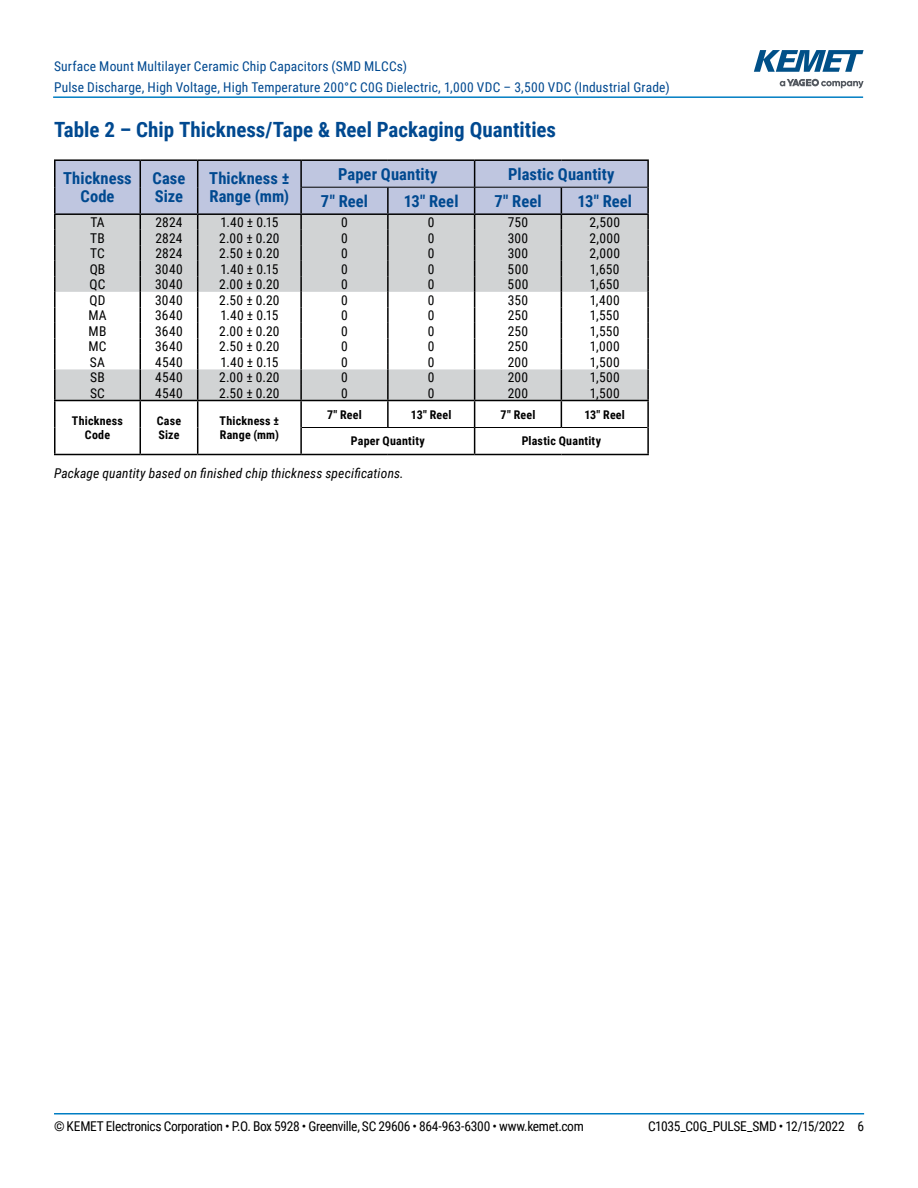
<style>
.page{position:relative;width:918px;height:1188px;background:#fff}
.page>*{position:absolute;margin:0;border:0;box-sizing:border-box;transform-origin:0 0}
.t1{font:700 21px "Roboto Condensed";color:#004990}
.t2{font:700 16.5px/18px "Roboto Condensed";letter-spacing:.005em;color:#004990}
.t3{font:13.5px "Roboto Condensed";letter-spacing:.015em;color:#000}
.t4{font:13.5px/21px "Roboto Condensed";letter-spacing:.015em;color:#004990}
.t5{font:13.5px "Roboto Condensed";letter-spacing:-.025em;color:#000}
.t6{font:italic 13.5px "Roboto Condensed";letter-spacing:.01em;color:#000}
.t7{font:13.5px "Roboto Condensed";letter-spacing:-.02em;color:#000}
.t8{font:700 12px/13.5px "Roboto Condensed";letter-spacing:.02em;color:#000}
</style>
<div class="page">
<hr style="left:54px;top:1113px;width:810px;height:2px;background:#007dc3">
<hr style="left:53px;top:96px;width:810px;height:2px;background:#007dc3">
<svg style="left:780px;top:79px;width:84px;height:9px"></svg>
<svg style="left:754px;top:50px;width:110px;height:22px"></svg>
<hr style="left:54px;top:159px;width:86px;height:2px;background:#000">
<hr style="left:140px;top:159px;width:58px;height:2px;background:#000">
<hr style="left:198px;top:159px;width:103px;height:2px;background:#000">
<hr style="left:301px;top:159px;width:87px;height:2px;background:#000">
<hr style="left:388px;top:159px;width:87px;height:2px;background:#000">
<hr style="left:475px;top:159px;width:86px;height:2px;background:#000">
<hr style="left:561px;top:159px;width:88px;height:2px;background:#000">
<svg style="left:54px;top:160px;width:595px;height:294px"></svg>
<hr style="left:647px;top:428px;width:2px;height:26px;background:#000">
<hr style="left:54px;top:454px;width:86px;height:1px;background:#000">
<hr style="left:140px;top:454px;width:58px;height:1px;background:#000">
<hr style="left:198px;top:454px;width:103px;height:1px;background:#000">
<hr style="left:301px;top:454px;width:87px;height:1px;background:#000">
<hr style="left:388px;top:454px;width:87px;height:1px;background:#000">
<hr style="left:475px;top:454px;width:86px;height:1px;background:#000">
<hr style="left:561px;top:454px;width:88px;height:1px;background:#000">
<hr style="left:302px;top:187px;width:86px;height:1px;background:#000">
<hr style="left:388px;top:187px;width:87px;height:1px;background:#000">
<hr style="left:475px;top:187px;width:86px;height:1px;background:#000">
<hr style="left:561px;top:187px;width:86px;height:1px;background:#000">
<hr style="left:302px;top:427px;width:86px;height:1px;background:#000">
<hr style="left:388px;top:427px;width:87px;height:1px;background:#000">
<hr style="left:475px;top:427px;width:86px;height:1px;background:#000">
<hr style="left:561px;top:427px;width:86px;height:1px;background:#000">
<p class="t4" style="left:54px;top:55px;width:617px">Surface Mount Multilayer Ceramic Chip Capacitors (SMD MLCCs)<br>Pulse Discharge, High Voltage, High Temperature 200°C C0G Dielectric, 1,000 VDC – 3,500 VDC (Industrial Grade)</p>
<h1 class="t1" style="left:54px;top:115px;width:504px">Table 2 – Chip Thickness/Tape &amp; Reel Packaging Quantities</h1>
<p class="t2" style="left:63px;top:169px;width:70px;text-align:center">Thickness<br>Code</p>
<p class="t2" style="left:153px;top:169px;width:34px">Case<br>Size</p>
<p class="t2" style="left:209px;top:169px;width:82px">Thickness ±<br>Range (mm)</p>
<p class="t2" style="left:338px;top:165px;width:101px">Paper Quantity</p>
<p class="t2" style="left:508px;top:165px;width:108px">Plastic Quantity</p>
<p class="t2" style="left:321px;top:191px;width:49px">7" Reel</p>
<p class="t2" style="left:404px;top:191px;width:56px">13" Reel</p>
<p class="t2" style="left:494px;top:191px;width:49px">7" Reel</p>
<p class="t2" style="left:577px;top:191px;width:56px">13" Reel</p>
<p class="t3" style="left:90px;top:213px;width:16px">TA</p>
<p class="t3" style="left:155px;top:213px;width:29px">2824</p>
<p class="t3" style="left:220px;top:213px;width:59px">1.40 ± 0.15</p>
<p class="t3" style="left:341px;top:213px;width:8px">0</p>
<p class="t3" style="left:428px;top:213px;width:8px">0</p>
<p class="t3" style="left:508px;top:213px;width:22px">750</p>
<p class="t3" style="left:589px;top:213px;width:32px">2,500</p>
<p class="t3" style="left:90px;top:228px;width:16px">TB</p>
<p class="t3" style="left:155px;top:228px;width:29px">2824</p>
<p class="t3" style="left:219px;top:228px;width:62px">2.00 ± 0.20</p>
<p class="t3" style="left:341px;top:228px;width:8px">0</p>
<p class="t3" style="left:428px;top:228px;width:8px">0</p>
<p class="t3" style="left:508px;top:228px;width:22px">300</p>
<p class="t3" style="left:589px;top:228px;width:32px">2,000</p>
<p class="t3" style="left:90px;top:244px;width:16px">TC</p>
<p class="t3" style="left:155px;top:244px;width:29px">2824</p>
<p class="t3" style="left:219px;top:244px;width:62px">2.50 ± 0.20</p>
<p class="t3" style="left:341px;top:244px;width:8px">0</p>
<p class="t3" style="left:428px;top:244px;width:8px">0</p>
<p class="t3" style="left:508px;top:244px;width:22px">300</p>
<p class="t3" style="left:589px;top:244px;width:32px">2,000</p>
<p class="t3" style="left:90px;top:259px;width:17px">QB</p>
<p class="t3" style="left:155px;top:259px;width:29px">3040</p>
<p class="t3" style="left:220px;top:259px;width:59px">1.40 ± 0.15</p>
<p class="t3" style="left:341px;top:259px;width:8px">0</p>
<p class="t3" style="left:428px;top:259px;width:8px">0</p>
<p class="t3" style="left:508px;top:259px;width:22px">500</p>
<p class="t3" style="left:590px;top:259px;width:31px">1,650</p>
<p class="t3" style="left:90px;top:275px;width:17px">QC</p>
<p class="t3" style="left:155px;top:275px;width:29px">3040</p>
<p class="t3" style="left:219px;top:275px;width:62px">2.00 ± 0.20</p>
<p class="t3" style="left:341px;top:275px;width:8px">0</p>
<p class="t3" style="left:428px;top:275px;width:8px">0</p>
<p class="t3" style="left:508px;top:275px;width:22px">500</p>
<p class="t3" style="left:590px;top:275px;width:31px">1,650</p>
<p class="t3" style="left:90px;top:290px;width:17px">QD</p>
<p class="t3" style="left:155px;top:290px;width:29px">3040</p>
<p class="t3" style="left:219px;top:290px;width:62px">2.50 ± 0.20</p>
<p class="t3" style="left:341px;top:290px;width:8px">0</p>
<p class="t3" style="left:428px;top:290px;width:8px">0</p>
<p class="t3" style="left:508px;top:290px;width:22px">350</p>
<p class="t3" style="left:590px;top:290px;width:32px">1,400</p>
<p class="t3" style="left:88px;top:306px;width:20px">MA</p>
<p class="t3" style="left:155px;top:306px;width:29px">3640</p>
<p class="t3" style="left:220px;top:306px;width:59px">1.40 ± 0.15</p>
<p class="t3" style="left:341px;top:306px;width:8px">0</p>
<p class="t3" style="left:428px;top:306px;width:8px">0</p>
<p class="t3" style="left:508px;top:306px;width:22px">250</p>
<p class="t3" style="left:590px;top:306px;width:31px">1,550</p>
<p class="t3" style="left:89px;top:321px;width:19px">MB</p>
<p class="t3" style="left:155px;top:321px;width:29px">3640</p>
<p class="t3" style="left:219px;top:321px;width:62px">2.00 ± 0.20</p>
<p class="t3" style="left:341px;top:321px;width:8px">0</p>
<p class="t3" style="left:428px;top:321px;width:8px">0</p>
<p class="t3" style="left:508px;top:321px;width:22px">250</p>
<p class="t3" style="left:590px;top:321px;width:31px">1,550</p>
<p class="t3" style="left:88px;top:337px;width:20px">MC</p>
<p class="t3" style="left:155px;top:337px;width:29px">3640</p>
<p class="t3" style="left:219px;top:337px;width:62px">2.50 ± 0.20</p>
<p class="t3" style="left:341px;top:337px;width:8px">0</p>
<p class="t3" style="left:428px;top:337px;width:8px">0</p>
<p class="t3" style="left:508px;top:337px;width:22px">250</p>
<p class="t3" style="left:590px;top:337px;width:31px">1,000</p>
<p class="t3" style="left:90px;top:352px;width:17px">SA</p>
<p class="t3" style="left:155px;top:352px;width:29px">4540</p>
<p class="t3" style="left:220px;top:352px;width:59px">1.40 ± 0.15</p>
<p class="t3" style="left:341px;top:352px;width:8px">0</p>
<p class="t3" style="left:428px;top:352px;width:8px">0</p>
<p class="t3" style="left:508px;top:352px;width:22px">200</p>
<p class="t3" style="left:590px;top:352px;width:31px">1,500</p>
<p class="t3" style="left:90px;top:368px;width:16px">SB</p>
<p class="t3" style="left:155px;top:368px;width:29px">4540</p>
<p class="t3" style="left:219px;top:368px;width:62px">2.00 ± 0.20</p>
<p class="t3" style="left:341px;top:368px;width:8px">0</p>
<p class="t3" style="left:428px;top:368px;width:8px">0</p>
<p class="t3" style="left:508px;top:368px;width:22px">200</p>
<p class="t3" style="left:590px;top:368px;width:31px">1,500</p>
<p class="t3" style="left:90px;top:384px;width:16px">SC</p>
<p class="t3" style="left:155px;top:384px;width:29px">4540</p>
<p class="t3" style="left:219px;top:384px;width:62px">2.50 ± 0.20</p>
<p class="t3" style="left:341px;top:384px;width:8px">0</p>
<p class="t3" style="left:428px;top:384px;width:8px">0</p>
<p class="t3" style="left:508px;top:384px;width:22px">200</p>
<p class="t3" style="left:590px;top:384px;width:31px">1,500</p>
<p class="t8" style="left:72px;top:414px;width:53px;text-align:center">Thickness<br>Code</p>
<p class="t8" style="left:157px;top:414px;width:26px">Case<br>Size</p>
<p class="t8" style="left:220px;top:414px;width:61px">Thickness ±<br>Range (mm)</p>
<p class="t8" style="left:327px;top:407px;width:36px">7" Reel</p>
<p class="t8" style="left:411px;top:407px;width:42px">13" Reel</p>
<p class="t8" style="left:501px;top:407px;width:36px">7" Reel</p>
<p class="t8" style="left:584px;top:407px;width:42px">13" Reel</p>
<p class="t8" style="left:351px;top:434px;width:76px">Paper Quantity</p>
<p class="t8" style="left:522px;top:434px;width:81px">Plastic Quantity</p>
<p class="t6" style="left:54px;top:464px;width:351px">Package quantity based on finished chip thickness specifications.</p>
<p class="t5" style="left:54px;top:1116px;width:531px">© KEMET Electronics Corporation • P.O. Box 5928 • Greenville, SC 29606 • 864-963-6300 • www.kemet.com</p>
<p class="t7" style="left:648px;top:1116px;width:218px">C1035_C0G_PULSE_SMD • 12/15/2022 6</p>
</div>
